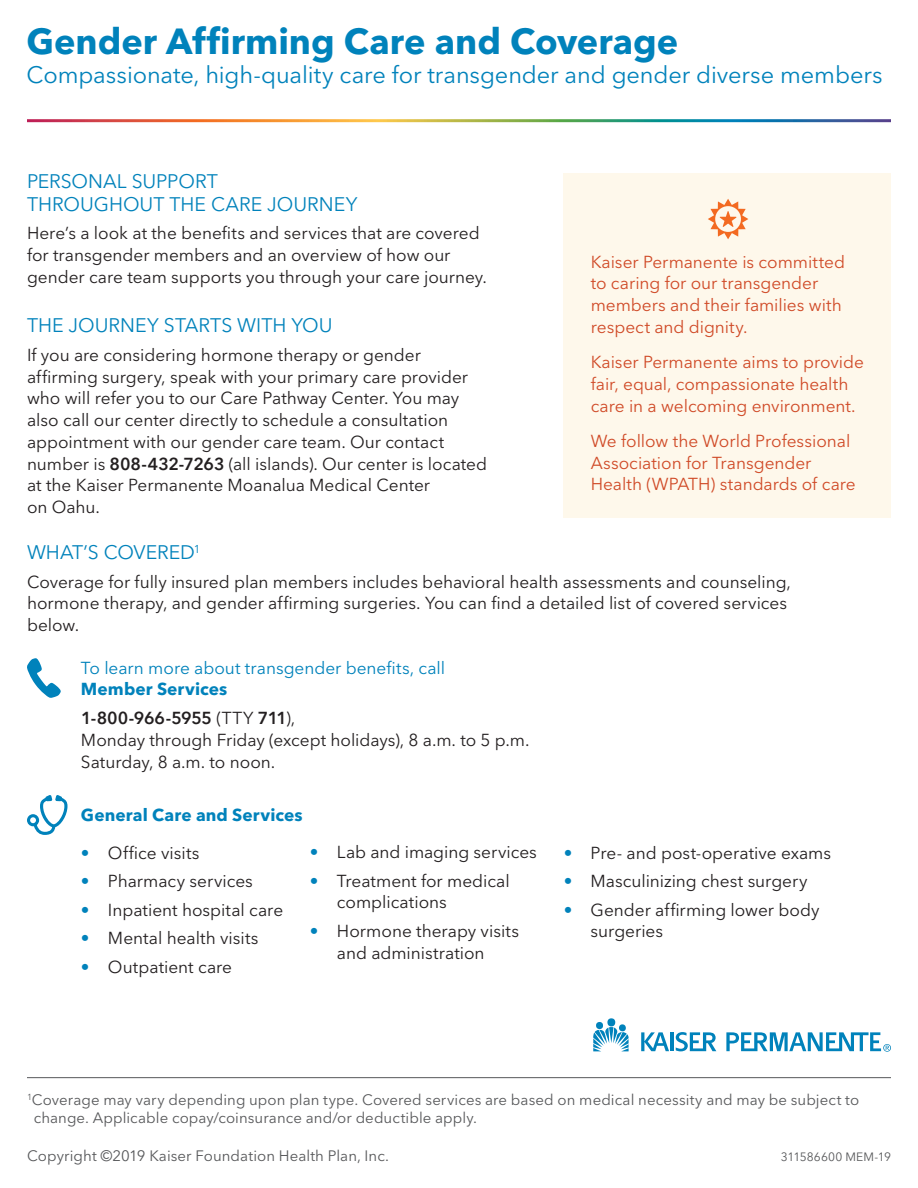
<style>
.page{position:relative;width:918px;height:1188px;background:#fff}
.page>*{position:absolute;margin:0;border:0;box-sizing:border-box;transform-origin:0 0}
.t1{font:700 36px "Avenir Next LT Pro";color:#0082bb}
.t2{font:23.7px "Avenir Next LT Pro";letter-spacing:-.005em;color:#0082bb}
.t3{font:19.5px/22.5px "Avenir Next LT Pro";color:#0082bb}
.t4{font:17.25px/21.8px "Avenir Next LT Pro";color:#231f20}
.t5{font:17.25px/21.8px "Avenir Next LT Pro";color:#d04a27}
.t6{font:17.25px "Avenir Next LT Pro";color:#0082bb}
.t7{font:700 17.25px "Avenir Next LT Pro";letter-spacing:.005em;color:#0082bb}
.t8{font:15px/18px "Avenir Next LT Pro";letter-spacing:.005em;color:#57585a}
.t9{font:12px "Avenir Next LT Pro";letter-spacing:.005em;color:#57585a}
.s1{font-weight:600}
.s2{color:#0082bb}
</style>
<div class="page">
<hr style="left:27px;top:1077px;width:864px;height:1px;background:#57585a">
<svg style="left:593px;top:1021px;width:36px;height:30px"></svg>
<div style="left:607px;top:1018px;width:8px;height:8px;background:#0082bb;border-radius:50%"></div>
<hr style="left:670px;top:1032px;width:3px;height:19px;background:#0082bb">
<svg style="left:641px;top:1032px;width:28px;height:19px"></svg>
<svg style="left:676px;top:1032px;width:40px;height:19px"></svg>
<svg style="left:726px;top:1032px;width:165px;height:20px"></svg>
<div style="left:564px;top:174px;width:327px;height:344px;background:#fef8eb"></div>
<svg style="left:708px;top:199px;width:40px;height:40px"></svg>
<svg style="left:27px;top:795px;width:40px;height:40px"></svg>
<svg style="left:27px;top:658px;width:34px;height:40px"></svg>
<h1 class="t1" style="left:26px;top:20px;width:653px">Gender Affirming Care and Coverage</h1>
<h2 class="t2" style="left:26px;top:60px;width:858px">Compassionate, high-quality care for transgender and gender diverse members</h2>
<p class="t3" style="left:27px;top:170px;width:332px">PERSONAL SUPPORT<br>THROUGHOUT THE CARE JOURNEY</p>
<p class="t4" style="left:27px;top:222px;width:462px">Here’s a look at the benefits and services that are covered for transgender members and an overview of how our gender care team supports you through your care journey.</p>
<p class="t3" style="left:27px;top:314px;width:307px">THE JOURNEY STARTS WITH YOU</p>
<p class="t4" style="left:27px;top:344px;width:462px">If you are considering hormone therapy or gender affirming surgery, speak with your primary care provider who will refer you to our Care Pathway Center. You may also call our center directly to schedule a consultation appointment with our gender care team. Our contact number is <span class="s1">808-432-7263</span> (all islands). Our center is located at the Kaiser Permanente Moanalua Medical Center<br>on Oahu.</p>
<p class="t5" style="left:591px;top:251px;width:256px">Kaiser Permanente is committed to caring for our transgender members and their families with respect and dignity.</p>
<p class="t5" style="left:591px;top:351px;width:275px">Kaiser Permanente aims to provide fair, equal, compassionate health care in a welcoming environment.</p>
<p class="t5" style="left:591px;top:430px;width:267px">We follow the World Professional<br>Association for Transgender<br>Health (WPATH) standards of care</p>
<p class="t3" style="left:27px;top:541px;width:175px">WHAT’S COVERED<sup>1</sup></p>
<p class="t4" style="left:27px;top:571px;width:766px">Coverage for fully insured plan members includes behavioral health assessments and counseling, hormone therapy, and gender affirming surgeries. You can find a detailed list of covered services below.</p>
<p class="t6" style="left:81px;top:657px;width:366px">To learn more about transgender benefits, call</p>
<p class="t7" style="left:81px;top:679px;width:148px">Member Services</p>
<p class="t4" style="left:81px;top:707px;width:450px"><span class="s1">1-800-966-5955</span> (TTY <span class="s1">711</span>),<br>Monday through Friday (except holidays), 8 a.m. to 5 p.m.<br>Saturday, 8 a.m. to noon.</p>
<p class="t7" style="left:81px;top:805px;width:223px">General Care and Services</p>
<p class="t4" style="left:81px;top:842px;width:120px"><span class="s2">•</span> Office visits</p>
<p class="t4" style="left:81px;top:870px;width:173px"><span class="s2">•</span> Pharmacy services</p>
<p class="t4" style="left:81px;top:899px;width:204px"><span class="s2">•</span> Inpatient hospital care</p>
<p class="t4" style="left:81px;top:927px;width:179px"><span class="s2">•</span> Mental health visits</p>
<p class="t4" style="left:81px;top:956px;width:153px"><span class="s2">•</span> Outpatient care</p>
<p class="t4" style="left:310px;top:841px;width:228px"><span class="s2">•</span> Lab and imaging services</p>
<p class="t4" style="left:337px;top:870px;width:174px;text-indent:-27px"><span class="s2">•</span> Treatment for medical complications</p>
<p class="t4" style="left:310px;top:920px;width:211px;text-align:center"><span class="s2">•</span> Hormone therapy visits and administration</p>
<p class="t4" style="left:564px;top:842px;width:269px"><span class="s2">•</span> Pre- and post-operative exams</p>
<p class="t4" style="left:564px;top:870px;width:245px"><span class="s2">•</span> Masculinizing chest surgery</p>
<p class="t4" style="left:591px;top:899px;width:230px;text-indent:-27px"><span class="s2">•</span> Gender affirming lower body surgeries</p>
<p class="t8" style="left:34px;top:1091px;width:827px;text-indent:-7px"><sup>1</sup>Coverage may vary depending upon plan type. Covered services are based on medical necessity and may be subject to change. Applicable copay/coinsurance and/or deductible apply.</p>
<p class="t8" style="left:27px;top:1147px;width:364px">Copyright ©2019 Kaiser Foundation Health Plan, Inc.</p>
<p class="t9" style="left:781px;top:1150px;width:112px">311586600 MEM-19</p>
</div>
